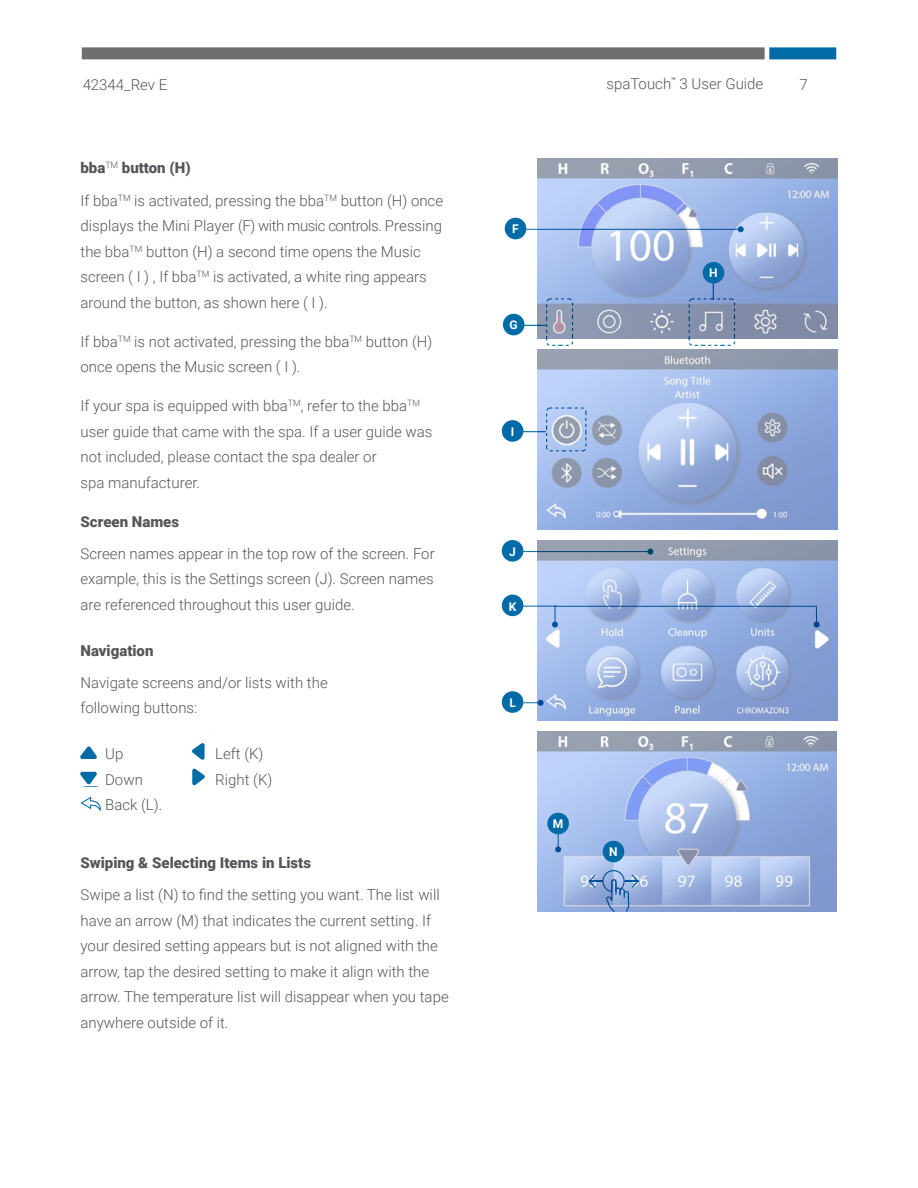
<style>
.page{position:relative;width:918px;height:1188px;background:#fff}
.page>*{position:absolute;margin:0;border:0;box-sizing:border-box;transform-origin:0 0}
.t1{font:300 15px/25.5px "Roboto";color:#54575a}
.t2{font:900 15px "Roboto";color:#54575a}
.t3{font:700 12px "Roboto";color:#fff}
</style>
<div class="page">
<img style="left:537px;top:541px;width:300px;height:180px">
<img style="left:537px;top:349px;width:300px;height:180px">
<div style="left:769px;top:47px;width:67px;height:12px;background:#006ba7"></div>
<div style="left:82px;top:47px;width:683px;height:12px;background:#6e6e6e"></div>
<img style="left:537px;top:732px;width:300px;height:180px">
<svg style="left:588px;top:870px;width:51px;height:42px;background:#88a5d5"></svg>
<div style="left:603px;top:841px;width:21px;height:21px;background:#006ba7;border-radius:50%"></div>
<svg style="left:555px;top:834px;width:6px;height:18px"></svg>
<div style="left:547px;top:813px;width:22px;height:21px;background:#006ba7;border-radius:50%"></div>
<hr style="left:506px;top:551px;width:144px;height:1px;background:#006ba7">
<svg style="left:647px;top:549px;width:6px;height:6px"></svg>
<div style="left:502px;top:540px;width:21px;height:22px;background:#006ba7;border-radius:50%"></div>
<hr style="left:506px;top:606px;width:50px;height:1px;background:#006ba7">
<div style="left:502px;top:595px;width:21px;height:21px;background:#006ba7;border-radius:50%"></div>
<hr style="left:506px;top:702px;width:35px;height:1px;background:#006ba7">
<svg style="left:538px;top:700px;width:6px;height:6px"></svg>
<div style="left:502px;top:691px;width:21px;height:22px;background:#006ba7;border-radius:50%"></div>
<div style="left:555px;top:606px;width:262px;height:19px;border:1px solid #006ba7"></div>
<svg style="left:814px;top:622px;width:6px;height:6px"></svg>
<svg style="left:552px;top:622px;width:6px;height:6px"></svg>
<img style="left:538px;top:159px;width:300px;height:180px">
<hr style="left:513px;top:229px;width:228px;height:1px;background:#006ba7">
<svg style="left:738px;top:226px;width:6px;height:6px"></svg>
<div style="left:505px;top:218px;width:21px;height:21px;background:#006ba7;border-radius:50%"></div>
<div style="left:546px;top:298px;width:27px;height:48px;border:1px dashed #006ba7;border-radius:4px"></div>
<svg style="left:525px;top:325px;width:21px;height:1px"></svg>
<div style="left:503px;top:314px;width:22px;height:21px;background:#006ba7;border-radius:50%"></div>
<div style="left:689px;top:298px;width:46px;height:48px;border:1px dashed #006ba7;border-radius:4px"></div>
<svg style="left:713px;top:284px;width:1px;height:16px"></svg>
<div style="left:703px;top:262px;width:21px;height:22px;background:#006ba7;border-radius:50%"></div>
<hr style="left:506px;top:431px;width:40px;height:1px;background:#006ba7">
<div style="left:502px;top:420px;width:21px;height:22px;background:#006ba7;border-radius:50%"></div>
<div style="left:546px;top:407px;width:40px;height:44px;border:1px dashed #006ba7;border-radius:4px"></div>
<svg style="left:80px;top:746px;width:17px;height:13px"></svg>
<svg style="left:80px;top:772px;width:17px;height:13px"></svg>
<svg style="left:80px;top:797px;width:21px;height:14px"></svg>
<svg style="left:192px;top:743px;width:13px;height:17px"></svg>
<svg style="left:192px;top:768px;width:13px;height:18px"></svg>
<p class="t1" style="left:606px;top:71px;width:158px">spaTouch<sup>™</sup> 3 User Guide</p>
<p class="t1" style="left:83px;top:71px;width:86px">42344_Rev E</p>
<p class="t1" style="left:799px;top:71px;width:10px">7</p>
<p class="t2" style="left:81px;top:158px;width:112px">bba<sup>TM</sup> button (H)</p>
<p class="t1" style="left:81px;top:187px;width:364px">If bba<sup>TM</sup> is activated, pressing the bba<sup>TM</sup> button (H) once displays the Mini Player (F) with music controls. Pressing the bba<sup>TM</sup> button (H) a second time opens the Music screen ( I ) , If bba<sup>TM</sup> is activated, a white ring appears around the button, as shown here ( I ).</p>
<p class="t1" style="left:81px;top:328px;width:353px">If bba<sup>TM</sup> is not activated, pressing the bba<sup>TM</sup> button (H) once opens the Music screen ( I ).</p>
<p class="t1" style="left:81px;top:393px;width:354px">If your spa is equipped with bba<sup>TM</sup>, refer to the bba<sup>TM </sup>user guide that came with the spa. If a user guide was not included, please contact the spa dealer or<br>spa manufacturer.</p>
<p class="t2" style="left:81px;top:511px;width:100px">Screen Names</p>
<p class="t1" style="left:81px;top:540px;width:356px;text-align:justify">Screen names appear in the top row of the screen. For example, this is the Settings screen (J). Screen names are referenced throughout this user guide.</p>
<p class="t2" style="left:81px;top:640px;width:75px">Navigation</p>
<p class="t1" style="left:81px;top:669px;width:249px">Navigate screens and/or lists with the following buttons:</p>
<p class="t1" style="left:105px;top:741px;width:20px">Up</p>
<p class="t1" style="left:105px;top:766px;width:39px">Down</p>
<p class="t1" style="left:105px;top:792px;width:59px">Back (L).</p>
<p class="t1" style="left:215px;top:741px;width:50px">Left (K)</p>
<p class="t1" style="left:215px;top:766px;width:59px">Right (K)</p>
<p class="t2" style="left:81px;top:852px;width:232px">Swiping &amp; Selecting Items in Lists</p>
<p class="t1" style="left:81px;top:882px;width:370px">Swipe a list (N) to find the setting you want. The list will have an arrow (M) that indicates the current setting. If your desired setting appears but is not aligned with the arrow, tap the desired setting to make it align with the arrow. The temperature list will disappear when you tape anywhere outside of it.</p>
<p class="t3" style="left:512px;top:220px;width:8px">F</p>
<p class="t3" style="left:510px;top:316px;width:10px">G</p>
<p class="t3" style="left:511px;top:423px;width:5px">I</p>
<p class="t3" style="left:509px;top:544px;width:8px">J</p>
<p class="t3" style="left:509px;top:598px;width:9px">K</p>
<p class="t3" style="left:509px;top:694px;width:8px">L</p>
<p class="t3" style="left:553px;top:815px;width:12px">M</p>
<p class="t3" style="left:609px;top:844px;width:10px">N</p>
<p class="t3" style="left:709px;top:265px;width:10px">H</p>
</div>
